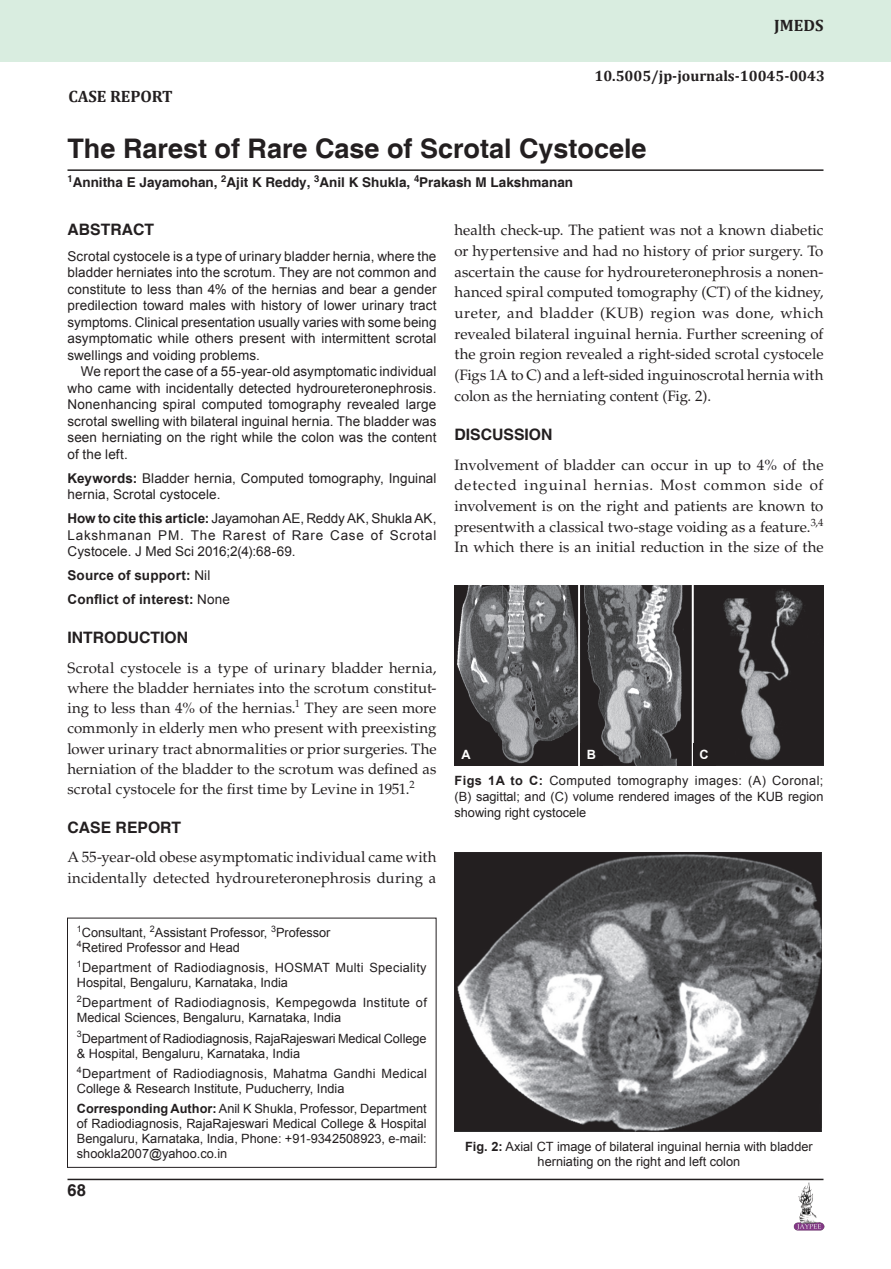
<style>
.page{position:relative;width:891px;height:1269px;background:#fff}
.page>*{position:absolute;margin:0;border:0;box-sizing:border-box;transform-origin:0 0}
.head{font:700 27px "Helvetica";color:#231f20}
.Subject{font:700 16.5px "Cambria";color:#231f20}
.t1{font:700 16.5px "Helvetica";color:#231f20}
.A{font:700 15.75px "Helvetica";color:#231f20}
.body_flush{font:15px/20.7px "Palatino";letter-spacing:.005em;color:#231f20;text-align:justify}
.t2{font:700 15px "Cambria";color:#231f20}
.Abstract{font:13.5px/16.5px "Arial";letter-spacing:.01em;color:#231f20;text-align:justify}
.author{font:700 13.5px "Helvetica";color:#231f20}
.Abstract-2{font:700 13.5px "Arial";letter-spacing:.01em;color:#231f20}
.affiliation{font:12.75px/15px "Arial";color:#231f20}
.Table_text{font:12.75px/15.8px "Arial";color:#231f20;text-align:justify}
.affiliation-2{font:12.75px/15px "Arial";letter-spacing:.025em;color:#231f20}
.affiliation-3{font:12.75px/15px "Arial";letter-spacing:.02em;color:#231f20}
.Table_text-2{font:700 12.75px "Arial";color:#fff}
.s1{font-weight:700}
.s2{font-weight:400}
</style>
<div class="page">
<hr style="left:68px;top:1179px;width:756px;height:1px;background:#231f20">
<img style="left:794px;top:1182px;width:30px;height:49px">
<hr style="left:68px;top:169px;width:756px;height:2px;background:#231f20">
<div style="left:0;top:0;width:891px;height:62px;background:#d9ede0"></div>
<div style="left:67px;top:918px;width:369px;height:250px;border:1px solid #231f20"></div>
<img style="left:454px;top:586px;width:369px;height:180px">
<img style="left:454px;top:853px;width:368px;height:279px">
<div style="left:454px;top:743px;width:23px;height:23px;background:#231f20"></div>
<div style="left:580px;top:743px;width:23px;height:23px;background:#231f20"></div>
<div style="left:693px;top:743px;width:23px;height:23px;background:#231f20"></div>
<p class="Subject" style="left:774px;top:16px;width:51px">JMEDS</p>
<p class="Subject" style="left:68px;top:86px;width:106px">CASE REPORT</p>
<p class="t2" style="left:594px;top:67px;width:232px">10.5005/jp-journals-10045-0043</p>
<p class="head" style="left:68px;top:132px;width:581px">The Rarest of Rare Case of Scrotal Cystocele</p>
<p class="author" style="left:68px;top:174px;width:507px"><sup>1</sup>Annitha E Jayamohan, <sup>2</sup>Ajit K Reddy, <sup>3</sup>Anil K Shukla, <sup>4</sup>Prakash M Lakshmanan</p>
<p class="A" style="left:68px;top:220px;width:88px">ABSTRACT</p>
<p class="Abstract" style="left:68px;top:248px;width:371px">Scrotal cystocele is a type of urinary bladder hernia, where the bladder herniates into the scrotum. They are not common and constitute to less than 4% of the hernias and bear a gender predilection toward males with history of lower urinary tract symptoms. Clinical presentation usually varies with some being asymptomatic while others present with intermittent scrotal swellings and voiding problems.</p>
<p class="Abstract" style="left:68px;top:363px;width:370px;text-indent:13px">We report the case of a 55-year-old asymptomatic individual who came with incidentally detected hydroureteronephrosis.<br>Nonenhancing spiral computed tomography revealed large scrotal swelling with bilateral inguinal hernia. The bladder was seen herniating on the right while the colon was the content of the left.</p>
<p class="Abstract" style="left:68px;top:470px;width:370px"><span class="s1">Keywords:</span> Bladder hernia, Computed tomography, Inguinal hernia, Scrotal cystocele.</p>
<p class="Abstract" style="left:68px;top:510px;width:371px"><span class="s1">How to cite this article:</span> Jayamohan AE, Reddy AK, Shukla AK, Lakshmanan PM. The Rarest of Rare Case of Scrotal Cystocele. J Med Sci 2016;2(4):68-69.</p>
<p class="Abstract-2" style="left:68px;top:567px;width:144px">Source of support: <span class="s2">Nil</span></p>
<p class="Abstract-2" style="left:68px;top:591px;width:164px">Conflict of interest: <span class="s2">None</span></p>
<p class="A" style="left:68px;top:628px;width:122px">INTRODUCTION</p>
<p class="body_flush" style="left:68px;top:658px;width:371px;line-height:20.2px">Scrotal cystocele is a type of urinary bladder hernia, where the bladder herniates into the scrotum constitut&shy;ing to less than 4% of the hernias.<sup>1</sup> They are seen more commonly in elderly men who present with preexisting lower urinary tract abnormalities or prior surgeries. The herniation of the bladder to the scrotum was defined as scrotal cystocele for the first time by Levine in 1951.<sup>2</sup></p>
<p class="A" style="left:68px;top:818px;width:115px">CASE REPORT</p>
<p class="body_flush" style="left:68px;top:847px;width:370px;line-height:20.2px">A 55-year-old obese asymptomatic individual came with incidentally detected hydroureteronephrosis during a</p>
<p class="affiliation" style="left:77px;top:925px;width:255px"><sup>1</sup>Consultant, <sup>2</sup>Assistant Professor, <sup>3</sup>Professor<br><sup>4</sup>Retired Professor and Head</p>
<p class="affiliation-2" style="left:77px;top:960px;width:351px"><sup>1</sup>Department of Radiodiagnosis, HOSMAT Multi Speciality<br>Hospital, Bengaluru, Karnataka, India</p>
<p class="affiliation-2" style="left:77px;top:995px;width:352px"><sup>2</sup>Department of Radiodiagnosis, Kempegowda Institute of<br>Medical Sciences, Bengaluru, Karnataka, India</p>
<p class="affiliation" style="left:77px;top:1031px;width:351px"><sup>3</sup>Department of Radiodiagnosis, RajaRajeswari Medical College &amp; Hospital, Bengaluru, Karnataka, India</p>
<p class="affiliation-3" style="left:77px;top:1066px;width:352px"><sup>4</sup>Department of Radiodiagnosis, Mahatma Gandhi Medical<br>College &amp; Research Institute, Puducherry, India</p>
<p class="affiliation" style="left:77px;top:1101px;width:351px;text-align:justify"><span class="s1">Corresponding Author:</span> Anil K Shukla, Professor, Department of Radiodiagnosis, RajaRajeswari Medical College &amp; Hospital Bengaluru, Karnataka, India, Phone: +91-9342508923, e-mail: shookla2007@yahoo.co.in</p>
<p class="t1" style="left:68px;top:1180px;width:20px">68</p>
<p class="body_flush" style="left:454px;top:220px;width:371px">health check-up. The patient was not a known diabetic or hypertensive and had no history of prior surgery. To ascertain the cause for hydroureteronephrosis a nonen&shy;hanced spiral computed tomography (CT) of the kidney, ureter, and bladder (KUB) region was done, which revealed bilateral inguinal hernia. Further screening of the groin region revealed a right-sided scrotal cystocele (Figs 1A to C) and a left-sided inguinoscrotal hernia with colon as the herniating content (Fig. 2).</p>
<p class="A" style="left:454px;top:425px;width:100px">DISCUSSION</p>
<p class="body_flush" style="left:454px;top:454px;width:371px">Involvement of bladder can occur in up to 4% of the detected inguinal hernias. Most common side of involvement is on the right and patients are known to presentwith a classical two-stage voiding as a feature.<sup>3,4<br></sup>In which there is an initial reduction in the size of the</p>
<p class="Table_text-2" style="left:461px;top:746px;width:11px">A</p>
<p class="Table_text-2" style="left:587px;top:746px;width:11px">B</p>
<p class="Table_text-2" style="left:700px;top:746px;width:11px">C</p>
<p class="Table_text" style="left:454px;top:773px;width:370px"><span class="s1">Figs 1A to C:</span> Computed tomography images: (A) Coronal; (B) sagittal; and (C) volume rendered images of the KUB region showing right cystocele</p>
<p class="Table_text" style="left:465px;top:1138px;width:349px;text-align:center"><span class="s1">Fig. 2:</span> Axial CT image of bilateral inguinal hernia with bladder herniating on the right and left colon</p>
</div>
